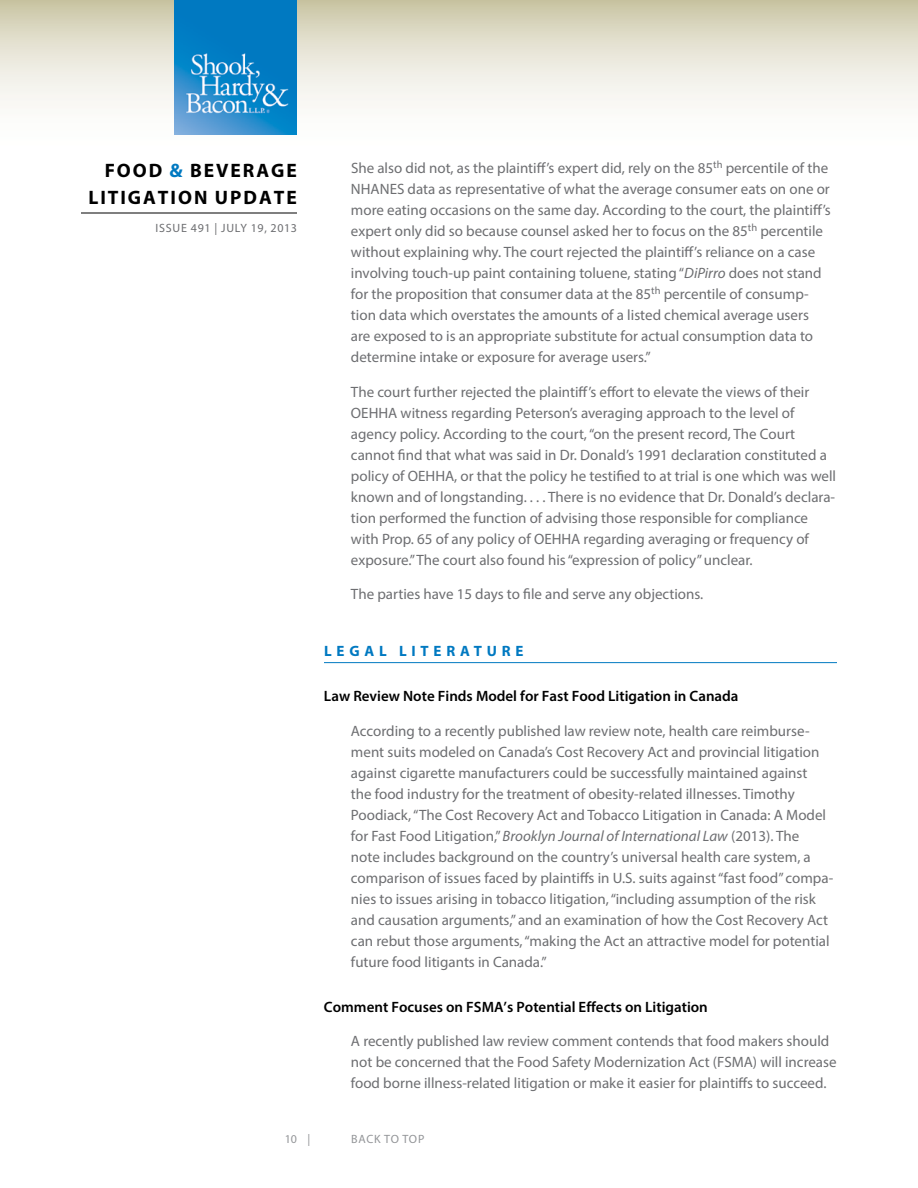
<style>
.page{position:relative;width:918px;height:1188px;background:#fff}
.page>*{position:absolute;margin:0;border:0;box-sizing:border-box;transform-origin:0 0}
.t1{font:700 19.5px/27px "Myriad Pro";letter-spacing:.1em;color:#000}
.t2{font:15px/21px "Myriad Pro";color:#6d6e71}
.t3{font:600 15px "Myriad Pro";color:#000}
.t4{font:700 15px "Myriad Pro";letter-spacing:.32em;color:#0079c1}
.t5{font:12px "Myriad Pro";letter-spacing:.05em;color:#6d6e71}
.t6{font:12px "Myriad Pro";color:#939598}
.s1{color:#0079c1}
.s2{font-style:italic}
</style>
<div class="page">
<svg style="left:0;top:0;width:918px;height:135px"></svg>
<hr style="left:81px;top:213px;width:216px;height:1px;background:#000">
<img style="left:175px;top:0;width:122px;height:135px">
<hr style="left:324px;top:662px;width:513px;height:1px;background:#0079c1">
<h1 class="t1" style="left:88px;top:156px;width:210px;text-indent:16px">FOOD <span class="s1">&amp;</span> BEVERAGE<br>LITIGATION UPDATE</h1>
<p class="t5" style="left:155px;top:221px;width:143px">Issue 491 | JU ly 19, 2013</p>
<p class="t2" style="left:351px;top:157px;width:481px">She also did not, as the plaintiff’s expert did, rely on the 85<sup>th</sup> percentile of the NHANES data as representative of what the average consumer eats on one or more eating occasions on the same day. According to the court, the plaintiff’s expert only did so because counsel asked her to focus on the 85<sup>th</sup> percentile without explaining why. The court rejected the plaintiff’s reliance on a case involving touch-up paint containing toluene, stating “<span class="s2">DiPirro</span> does not stand for the proposition that consumer data at the 85<sup>th</sup> percentile of consump&shy;tion data which overstates the amounts of a listed chemical average users are exposed to is an appropriate substitute for actual consumption data to determine intake or exposure for average users.”</p>
<p class="t2" style="left:351px;top:381px;width:487px">The court further rejected the plaintiff’s effort to elevate the views of their OEHHA witness regarding Peterson’s averaging approach to the level of agency policy. According to the court, “on the present record, The Court cannot find that what was said in Dr. Donald’s 1991 declaration constituted a policy of OEHHA, or that the policy he testified to at trial is one which was well known and of longstanding. . . . There is no evidence that Dr. Donald’s declara&shy;tion performed the function of advising those responsible for compliance with Prop. 65 of any policy of OEHHA regarding averaging or frequency of exposure.” The court also found his “expression of policy” unclear.</p>
<p class="t2" style="left:351px;top:583px;width:354px">The parties have 15 days to file and serve any objections.</p>
<p class="t4" style="left:324px;top:641px;width:201px">LEGAL LITERATU RE</p>
<p class="t3" style="left:324px;top:687px;width:416px">Law Review Note Finds Model for Fast Food Litigation in Canada</p>
<p class="t2" style="left:351px;top:720px;width:484px">According to a recently published law review note, health care reimburse&shy;ment suits modeled on Canada’s Cost Recovery Act and provincial litigation against cigarette manufacturers could be successfully maintained against<br>the food industry for the treatment of obesity-related illnesses. Timothy Poodiack, “The Cost Recovery Act and Tobacco Litigation in Canada: A Model for Fast Food Litigation,” <span class="s2">Brooklyn Journal of International Law</span> (2013). The<br>note includes background on the country’s universal health care system, a comparison of issues faced by plaintiffs in U.S. suits against “fast food” compa&shy;nies to issues arising in tobacco litigation, “including assumption of the risk and causation arguments,” and an examination of how the Cost Recovery Act can rebut those arguments, “making the Act an attractive model for potential future food litigants in Canada.”</p>
<p class="t3" style="left:324px;top:997px;width:385px">Comment Focuses on FSMA’s Potential Effects on Litigation</p>
<p class="t2" style="left:351px;top:1030px;width:487px">A recently published law review comment contends that food makers should not be concerned that the Food Safety Modernization Act (FSMA) will increase food borne illness-related litigation or make it easier for plaintiffs to succeed.</p>
<p class="t6" style="left:285px;top:1132px;width:27px">10 |</p>
<p class="t6" style="left:351px;top:1132px;width:9px">back</p>
<p class="t6" style="left:384px;top:1132px;width:27px">to top</p>
</div>
